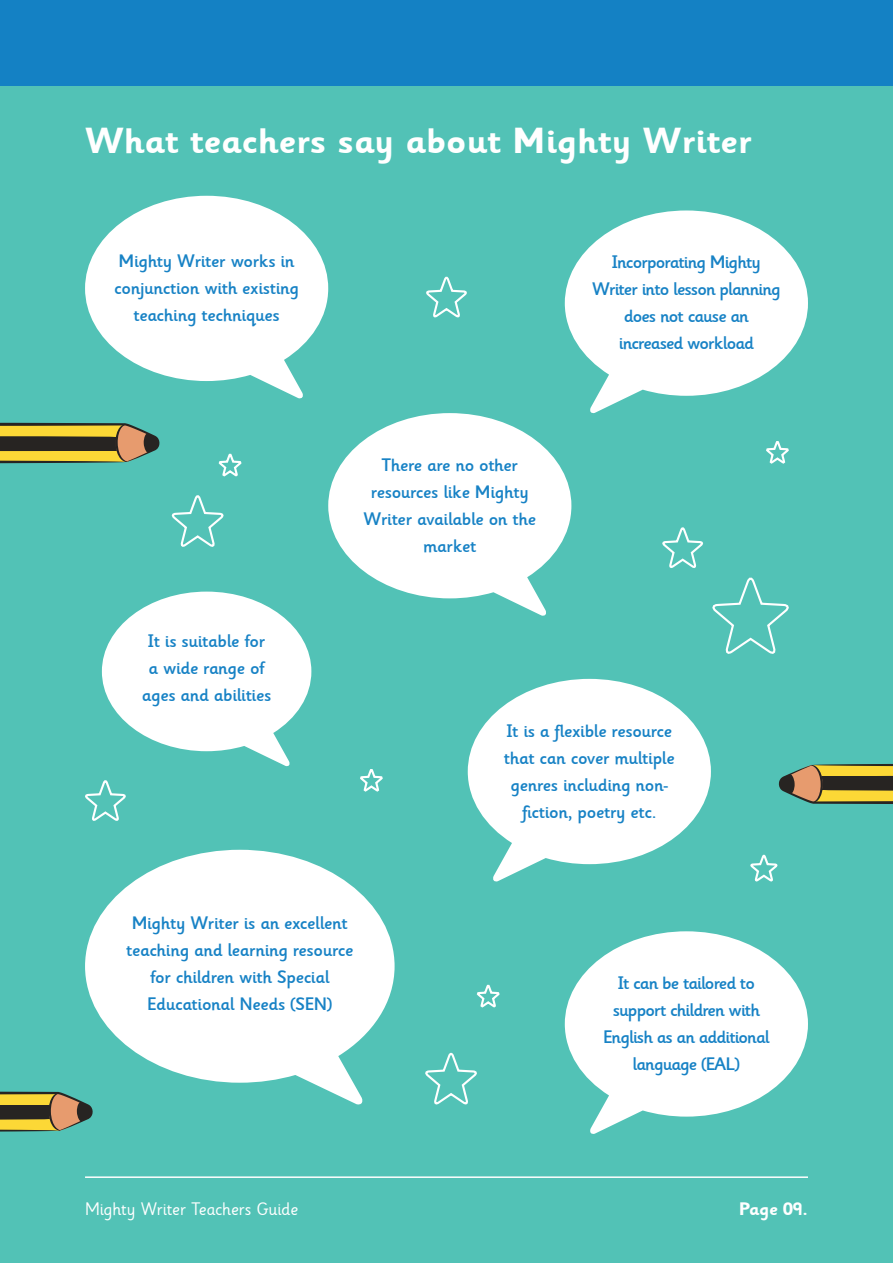
<style>
.page{position:relative;width:893px;height:1263px;background:#52c2b6}
.page>*{position:absolute;margin:0;border:0;box-sizing:border-box;transform-origin:0 0}
.t1{font:700 36px "Sassoon Infant Rg";color:#fff}
.t2{font:500 18px/27px "Sassoon Infant Md";letter-spacing:-.02em;color:#1782c5;text-align:center}
.t3{font:500 18px/27px "Sassoon Infant Md";letter-spacing:-.05em;color:#1782c5;text-align:center}
.t4{font:18px "Sassoon Infant Rg";letter-spacing:-.01em;color:#fff}
.t5{font:700 18px "Sassoon Infant Rg";letter-spacing:-.01em;color:#fff}
</style>
<div class="page">
<div style="left:0;top:0;width:893px;height:85px;background:#1481c4"></div>
<hr style="left:85px;top:1176px;width:723px;height:2px;background:#fff">
<svg style="left:85px;top:196px;width:243px;height:203px;fill:#fff"></svg>
<svg style="left:102px;top:592px;width:209px;height:175px"></svg>
<svg style="left:328px;top:413px;width:243px;height:203px;fill:#fff"></svg>
<svg style="left:85px;top:850px;width:310px;height:255px;fill:#fff"></svg>
<svg style="left:565px;top:210px;width:243px;height:204px;fill:#fff"></svg>
<svg style="left:565px;top:931px;width:243px;height:203px;fill:#fff"></svg>
<svg style="left:468px;top:679px;width:243px;height:203px;fill:#fff"></svg>
<svg style="left:750px;top:854px;width:28px;height:28px"></svg>
<svg style="left:171px;top:495px;width:53px;height:52px"></svg>
<svg style="left:425px;top:1052px;width:52px;height:53px"></svg>
<svg style="left:218px;top:453px;width:24px;height:24px"></svg>
<svg style="left:476px;top:984px;width:24px;height:24px"></svg>
<svg style="left:360px;top:769px;width:23px;height:23px"></svg>
<svg style="left:766px;top:441px;width:23px;height:23px"></svg>
<svg style="left:662px;top:527px;width:127px;height:127px"></svg>
<svg style="left:85px;top:780px;width:41px;height:41px"></svg>
<svg style="left:426px;top:276px;width:41px;height:42px"></svg>
<svg style="left:0;top:422px;width:160px;height:41px;background:#918642"></svg>
<svg style="left:0;top:1091px;width:93px;height:41px;background:#92894f"></svg>
<svg style="left:778px;top:763px;width:115px;height:41px;background:#92884a"></svg>
<h1 class="t1" style="left:85px;top:120px;width:668px">What teachers say about Mighty Writer</h1>
<p class="t2" style="left:114px;top:248px;width:186px">Mighty Writer works in conjunction with existing teaching techniques</p>
<p class="t3" style="left:592px;top:249px;width:190px">Incorporating Mighty<br>Writer into lesson planning does not cause an increased workload</p>
<p class="t2" style="left:142px;top:628px;width:131px">It is suitable for a wide range of ages and abilities</p>
<p class="t2" style="left:364px;top:452px;width:174px">There are no other resources like Mighty<br>Writer available on the market</p>
<p class="t2" style="left:504px;top:718px;width:172px">It is a flexible resource that can cover multiple genres including non&shy;fiction, poetry etc.</p>
<p class="t2" style="left:126px;top:910px;width:229px">Mighty Writer is an excellent teaching and learning resource for children with Special<br>Educational Needs (SEN)</p>
<p class="t3" style="left:603px;top:970px;width:168px">It can be tailored to support children with<br>English as an additional language (EAL)</p>
<p class="t4" style="left:85px;top:1199px;width:215px">Mighty Writer Teachers Guide</p>
<p class="t5" style="left:739px;top:1198px;width:71px">Page 09.</p>
</div>
